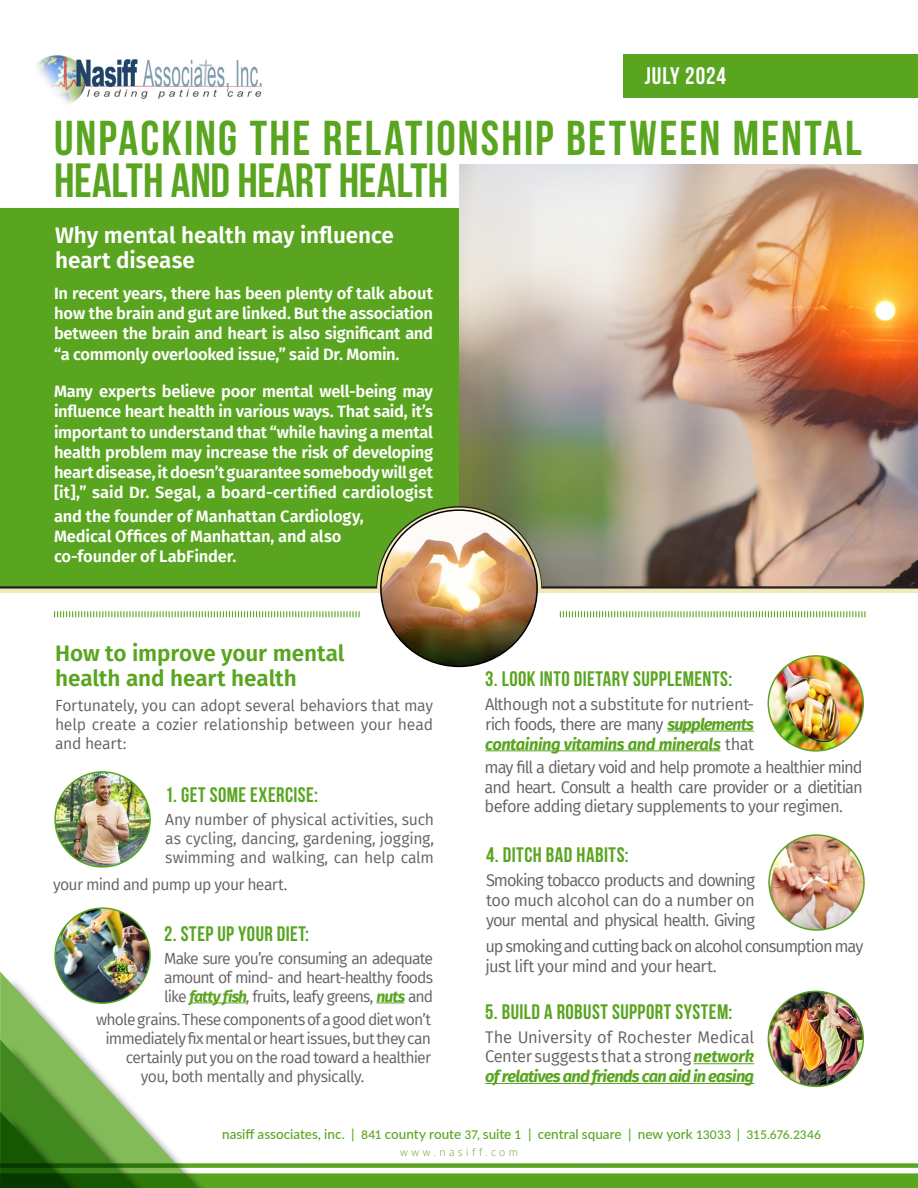
<style>
.page{position:relative;width:918px;height:1188px;background:#fff}
.page>*{position:absolute;margin:0;border:0;box-sizing:border-box;transform-origin:0 0}
.Slogan{font:700 48.9px "Bebas Neue";letter-spacing:.04em;color:#59a520}
.Slogan-2{font:700 48px "Bebas Neue";color:#59a520}
.Bullet_2{font:700 24px "Bebas Neue";letter-spacing:.04em;color:#fff}
.Box3_Text{font:600 22.5px/25.5px "Fira Sans";letter-spacing:-.005em;color:#59a520}
.Box3_Text-2{font:600 22.5px/25.5px "Fira Sans";letter-spacing:-.005em;color:#fff}
.Box2_Title{font:700 21px "Bebas Neue";letter-spacing:.02em;color:#59a520}
.Slogan-BT{font:600 16.5px/20.2px "Fira Sans";letter-spacing:-.01em;color:#fff;text-align:justify}
.Box2_BT{font:16.5px/19.8px "Fira Sans";letter-spacing:-.045em;color:#636366;text-align:justify}
.Box2_Text{font:16.5px/19.8px "Fira Sans";letter-spacing:-.045em;color:#636366;text-align:justify}
.Box2_BT-2{font:15.75px/18.9px "Fira Sans";letter-spacing:-.04em;color:#636366;text-align:justify}
.Box2_Text-2{font:15.75px "Fira Sans";letter-spacing:-.045em;color:#636366}
.Slogan-BT-2{font:15.75px/18.9px "Fira Sans";letter-spacing:-.01em;color:#636366;text-align:justify}
.t1{font:500 13.5px "Lato";color:#59a520}
.F1-Website-C1{font:300 10.5px "Open Sans";letter-spacing:.32em;color:#59a520}
.s1{font-weight:700;font-style:italic;color:#59a520}
.s2{font-size:12px}
</style>
<div class="page">
<img style="left:769px;top:835px;width:95px;height:95px;border-radius:47px">
<div style="left:768px;top:834px;width:97px;height:97px;border:2px solid #59a520;border-radius:50%"></div>
<div style="left:0;top:208px;width:459px;height:378px;background:#59a520"></div>
<img style="left:55px;top:908px;width:95px;height:95px;border-radius:47px">
<div style="left:54px;top:907px;width:97px;height:97px;border:2px solid #59a520;border-radius:50%"></div>
<img style="left:459px;top:164px;width:459px;height:422px">
<svg style="left:376px;top:1003px;width:28px;height:1px"></svg>
<hr style="left:667px;top:731px;width:87px;height:1px;background:#59a520">
<hr style="left:485px;top:750px;width:236px;height:1px;background:#59a520">
<img style="left:36px;top:55px;width:227px;height:49px">
<svg style="left:54px;top:611px;width:306px;height:6px"></svg>
<svg style="left:543px;top:586px;width:375px;height:3px"></svg>
<svg style="left:0;top:586px;width:376px;height:3px"></svg>
<div style="left:623px;top:54px;width:295px;height:44px;background:#59a520"></div>
<svg style="left:0;top:972px;width:246px;height:68px"></svg>
<svg style="left:0;top:1040px;width:918px;height:148px"></svg>
<div style="left:196px;top:1100px;width:652px;height:70px;background:#fff"></div>
<svg style="left:376px;top:505px;width:167px;height:84px;background:#6e8f47"></svg>
<hr style="left:537px;top:589px;width:381px;height:4px;background:#f1eab8">
<hr style="left:0;top:589px;width:382px;height:4px;background:#f1eab8">
<svg style="left:560px;top:611px;width:305px;height:6px"></svg>
<img style="left:55px;top:772px;width:95px;height:95px;border-radius:47px">
<div style="left:54px;top:771px;width:97px;height:97px;border:2px solid #59a520;border-radius:50%"></div>
<img style="left:768px;top:656px;width:95px;height:95px;border-radius:47px">
<div style="left:768px;top:655px;width:96px;height:97px;border:2px solid #59a520;border-radius:50%"></div>
<hr style="left:694px;top:1063px;width:60px;height:1px;background:#59a520">
<hr style="left:485px;top:1083px;width:269px;height:1px;background:#59a520">
<img style="left:768px;top:991px;width:95px;height:95px;border-radius:47px">
<div style="left:768px;top:991px;width:96px;height:96px;border:2px solid #59a520;border-radius:50%"></div>
<img style="left:381px;top:510px;width:156px;height:156px;border-radius:78px">
<p class="Bullet_2" style="left:645px;top:62px;width:83px">JULY 2024</p>
<p class="Slogan" style="left:54px;top:112px;width:809px">UNPACKING THE RELATIONSHIP BETWEEN MENTAL</p>
<p class="Slogan-2" style="left:54px;top:154px;width:396px">HEALTH AND HEART HEALTH</p>
<p class="Box3_Text-2" style="left:55px;top:221px;width:340px">Why mental health may influence heart disease</p>
<p class="Slogan-BT" style="left:54px;top:282px;width:381px">In recent years, there has been plenty of talk about how the brain and gut are linked. But the association between the brain and heart is also significant and “a commonly overlooked issue,” said Dr. Momin.</p>
<p class="Slogan-BT" style="left:54px;top:380px;width:381px">Many experts believe poor mental well-being may influence heart health in various ways. That said, it’s important to understand that “while having a mental health problem may increase the risk of developing heart disease, it doesn’t guarantee somebody will get [it],” said Dr. Segal, a board-certified cardiologist</p>
<p class="Slogan-BT" style="left:54px;top:505px;width:311px">and the founder of Manhattan Cardiology,</p>
<p class="Slogan-BT" style="left:54px;top:525px;width:289px">Medical Offices of Manhattan, and also</p>
<p class="Slogan-BT" style="left:54px;top:545px;width:184px">co-founder of LabFinder.</p>
<p class="Box3_Text" style="left:55px;top:639px;width:291px">How to improve your mental health and heart health</p>
<p class="Slogan-BT-2" style="left:55px;top:696px;width:380px">Fortunately, you can adopt several behaviors that may help create a cozier relationship between your head and heart:</p>
<p class="Box2_Title" style="left:165px;top:783px;width:154px">1. GET SOME EXERCISE:</p>
<p class="Box2_BT-2" style="left:165px;top:810px;width:270px">Any number of physical activities, such as cycling, dancing, gardening, jogging, swimming and walking, can help calm</p>
<p class="Box2_BT-2" style="left:53px;top:874px;width:236px">your mind and pump up your heart.</p>
<p class="Box2_Title" style="left:164px;top:922px;width:146px">2. STEP UP YOUR DIET:</p>
<p class="Box2_BT-2" style="left:164px;top:949px;width:270px">Make sure you’re consuming an adequate amount of mind- and heart-healthy foods like <span class="s1">fatty fish</span>, fruits, leafy greens, <span class="s1">nuts</span> and</p>
<p class="Box2_Text-2" style="left:96px;top:1008px;width:337px">whole grains. These components of a good diet won’t</p>
<p class="Box2_Text-2" style="left:106px;top:1027px;width:327px">immediately fix mental or heart issues, but they can</p>
<p class="Box2_Text-2" style="left:126px;top:1046px;width:307px">certainly put you on the road toward a healthier</p>
<p class="Box2_Text-2" style="left:141px;top:1065px;width:225px">you, both mentally and physically.</p>
<p class="Box2_Title" style="left:485px;top:667px;width:249px">3. LOOK INTO DIETARY SUPPLEMENTS:</p>
<p class="Box2_BT" style="left:485px;top:694px;width:270px">Although not a substitute for nutrient&shy;rich foods, there are many <span class="s1">supplements containing vitamins and minerals</span> that</p>
<p class="Box2_Text" style="left:485px;top:757px;width:379px">may fill a dietary void and help promote a healthier mind and heart. Consult a health care provider or a dietitian before adding dietary supplements to your regimen.</p>
<p class="Box2_Title" style="left:486px;top:844px;width:144px">4. DITCH BAD HABITS:</p>
<p class="Box2_BT" style="left:486px;top:870px;width:270px">Smoking tobacco products and downing too much alcohol can do a number on your mental and physical health. Giving</p>
<p class="Box2_BT" style="left:485px;top:936px;width:380px">up smoking and cutting back on alcohol consumption may just lift your mind and your heart.</p>
<p class="Box2_Title" style="left:485px;top:1000px;width:249px">5. BUILD A ROBUST SUPPORT SYSTEM:</p>
<p class="Box2_BT" style="left:485px;top:1027px;width:270px">The University of Rochester Medical Center suggests that a strong <span class="s1">network of relatives and friends can aid in easing</span></p>
<p class="t1" style="left:222px;top:1124px;width:600px">nasiff associates, inc. | <span class="s2">841</span> county route <span class="s2">37,</span> suite <span class="s2">1</span> | central square | new york <span class="s2">13033</span> | <span class="s2">315.676.2346</span></p>
<p class="F1-Website-C1" style="left:400px;top:1145px;width:119px">www.nasiff.com</p>
</div>
